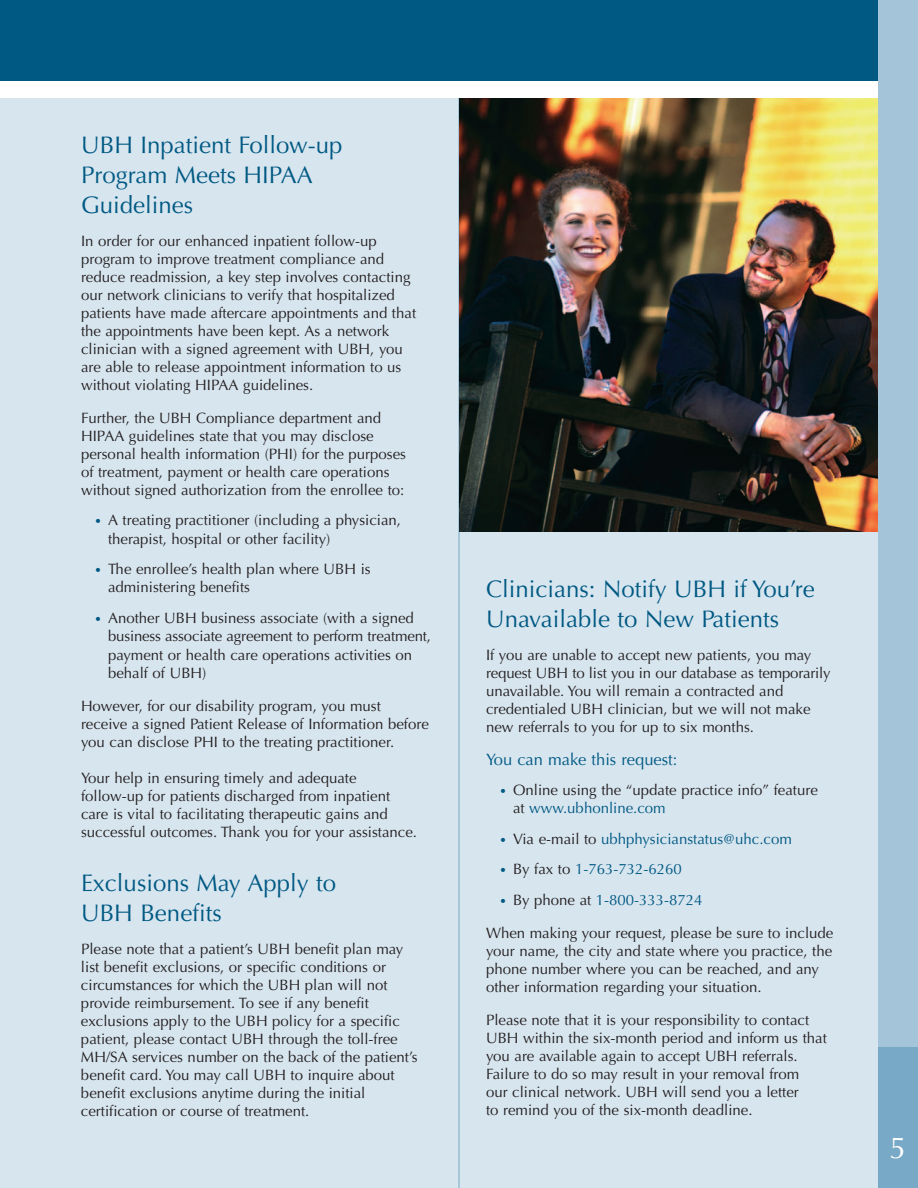
<style>
.page{position:relative;width:918px;height:1188px;background:#fff}
.page>*{position:absolute;margin:0;border:0;box-sizing:border-box;transform-origin:0 0}
.t1{font:30px "Optima";color:#fff}
.t2{font:24px/30px "Optima";color:#005983}
.t3{font:16.5px "Optima";color:#005983}
.t4{font:15px/18px "Optima";color:#231f20}
.t5{font:15px "Optima";color:#005983}
.s1{font-size:12px;color:#005983}
.s2{color:#005983}
.s3{font-size:12px}
.s4{color:#231f20}
</style>
<div class="page">
<div style="left:0;top:89px;width:891px;height:1099px;background:#d7e5ef"></div>
<hr style="left:459px;top:97px;width:1px;height:1091px;background:#78a9c7">
<img style="left:459px;top:97px;width:419px;height:434px">
<div style="left:0;top:0;width:918px;height:81px;background:#005983"></div>
<div style="left:0;top:81px;width:881px;height:16px;background:#fff"></div>
<div style="left:878px;top:0;width:40px;height:1188px;background:#a3c4d9"></div>
<div style="left:878px;top:1047px;width:40px;height:141px;background:#78a9c7"></div>
<h2 class="t2" style="left:81px;top:132px;width:263px">UBH Inpatient Follow-up<br>Program Meets HIPAA<br>Guidelines</h2>
<p class="t4" style="left:81px;top:233px;width:337px">In order for our enhanced inpatient follow-up program to improve treatment compliance and reduce readmission, a key step involves contacting our network clinicians to verify that hospitalized patients have made aftercare appointments and that the appointments have been kept. As a network clinician with a signed agreement with UBH, you are able to release appointment information to us without violating HIPAA guidelines.</p>
<p class="t4" style="left:81px;top:410px;width:327px">Further, the UBH Compliance department and HIPAA guidelines state that you may disclose personal health information (PHI) for the purposes of treatment, payment or health care operations without signed authorization from the enrollee to:</p>
<p class="t4" style="left:108px;top:513px;width:295px;text-indent:-14px"><span class="s1">•</span> A treating practitioner (including a physician, therapist, hospital or other facility)</p>
<p class="t4" style="left:108px;top:561px;width:264px;text-indent:-14px"><span class="s1">•</span> The enrollee’s health plan where UBH is administering benefits</p>
<p class="t4" style="left:108px;top:610px;width:325px;text-indent:-14px"><span class="s1">•</span> Another UBH business associate (with a signed business associate agreement to perform treatment, payment or health care operations activities on behalf of UBH)</p>
<p class="t4" style="left:81px;top:698px;width:349px">However, for our disability program, you must receive a signed Patient Release of Information before you can disclose PHI to the treating practitioner.</p>
<p class="t4" style="left:81px;top:770px;width:338px">Your help in ensuring timely and adequate follow-up for patients discharged from inpatient care is vital to facilitating therapeutic gains and successful outcomes. Thank you for your assistance.</p>
<h2 class="t2" style="left:81px;top:870px;width:257px">Exclusions May Apply to<br>UBH Benefits</h2>
<p class="t4" style="left:81px;top:941px;width:338px">Please note that a patient’s UBH benefit plan may list benefit exclusions, or specific conditions or circumstances for which the UBH plan will not provide reimbursement. To see if any benefit exclusions apply to the UBH policy for a specific patient, please contact UBH through the toll-free MH/SA services number on the back of the patient’s benefit card. You may call UBH to inquire about benefit exclusions anytime during the initial certification or course of treatment.</p>
<h2 class="t2" style="left:486px;top:576px;width:330px">Clinicians: Notify UBH if You’re<br>Unavailable to New Patients</h2>
<p class="t4" style="left:486px;top:647px;width:346px">If you are unable to accept new patients, you may request UBH to list you in our database as temporarily unavailable. You will remain a contracted and credentialed UBH clinician, but we will not make new referrals to you for up to six months.</p>
<p class="t3" style="left:486px;top:752px;width:193px">You can make this request:</p>
<p class="t4" style="left:513px;top:782px;width:306px;text-indent:-14px"><span class="s1">•</span> Online using the “update practice info” feature at <span class="s2">www.ubhonline.com</span></p>
<p class="t5" style="left:500px;top:833px;width:294px"><span class="s3">•</span> <span class="s4">Via e-mail to</span> ubhphysicianstatus@uhc.com</p>
<p class="t5" style="left:500px;top:863px;width:184px"><span class="s3">•</span> <span class="s4">By fax to</span> 1-763-732-6260</p>
<p class="t5" style="left:500px;top:893px;width:205px"><span class="s3">•</span> <span class="s4">By phone at</span> 1-800-333-8724</p>
<p class="t4" style="left:486px;top:925px;width:349px">When making your request, please be sure to include your name, the city and state where you practice, the phone number where you can be reached, and any other information regarding your situation.</p>
<p class="t4" style="left:486px;top:1012px;width:342px">Please note that it is your responsibility to contact UBH within the six-month period and inform us that you are available again to accept UBH referrals.<br>Failure to do so may result in your removal from<br>our clinical network. UBH will send you a letter<br>to remind you of the six-month deadline.</p>
<h1 class="t1" style="left:890px;top:1136px;width:18px">5</h1>
</div>
